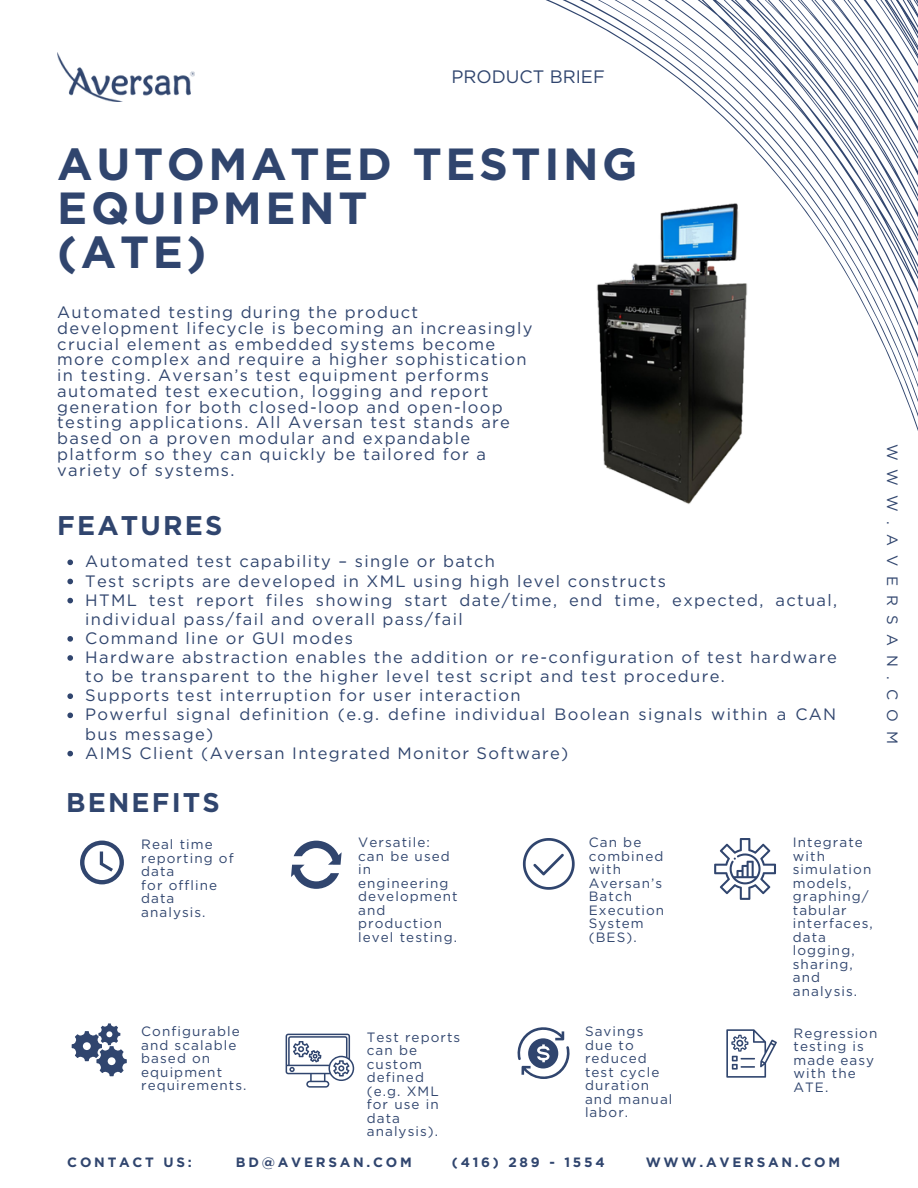
<style>
.page{position:relative;width:918px;height:1188px;background:#fff}
.page>*{position:absolute;margin:0;border:0;box-sizing:border-box;transform-origin:0 0}
.t1{font:700 45px/43.8px "Gotham";letter-spacing:.08em;color:#30456e}
.t2{font:700 27px "Gotham";letter-spacing:.08em;color:#30456e}
.t3{font:18px "Gotham";color:#30456e}
.t4{font:16.5px/15.8px "Gotham";letter-spacing:.08em;color:#30456e}
.t5{font:15px "Gotham";letter-spacing:.615em;color:#30456e}
.t6{font:13.5px/13.5px "Gotham";letter-spacing:.08em;color:#30456e}
.t7{font:700 13.5px "Gotham";letter-spacing:.205em;color:#30456e}
</style>
<div class="page">
<img style="left:57px;top:52px;width:138px;height:50px">
<svg style="left:546px;top:0;width:372px;height:431px"></svg>
<svg style="left:80px;top:841px;width:44px;height:43px"></svg>
<svg style="left:72px;top:1023px;width:55px;height:53px"></svg>
<svg style="left:291px;top:841px;width:51px;height:48px"></svg>
<svg style="left:517px;top:1027px;width:53px;height:52px"></svg>
<svg style="left:714px;top:838px;width:62px;height:62px"></svg>
<svg style="left:726px;top:1029px;width:51px;height:49px"></svg>
<svg style="left:286px;top:1034px;width:68px;height:54px"></svg>
<svg style="left:523px;top:838px;width:52px;height:52px"></svg>
<img style="left:546px;top:140px;width:265px;height:364px">
<svg style="left:67px;top:560px;width:6px;height:5px"></svg>
<svg style="left:67px;top:579px;width:6px;height:5px"></svg>
<svg style="left:67px;top:598px;width:6px;height:5px"></svg>
<svg style="left:67px;top:636px;width:6px;height:6px"></svg>
<svg style="left:67px;top:655px;width:6px;height:6px"></svg>
<svg style="left:67px;top:693px;width:6px;height:6px"></svg>
<svg style="left:67px;top:713px;width:6px;height:5px"></svg>
<svg style="left:67px;top:751px;width:6px;height:5px"></svg>
<p class="t3" style="left:451px;top:65px;width:155px">PRODUCT BRIEF</p>
<p class="t1" style="left:57px;top:142px;width:582px">AUTOMATED TESTING<br>EQUIPMENT</p>
<p class="t1" style="left:57px;top:230px;width:151px">(ATE)</p>
<p class="t4" style="left:57px;top:304px;width:477px">Automated testing during the product development lifecycle is becoming an increasingly crucial element as embedded systems become more complex and require a higher sophistication in testing. Aversan’s test equipment performs automated test execution, logging and report generation for both closed-loop and open-loop testing applications. All Aversan test stands are based on a proven modular and expandable platform so they can quickly be tailored for a variety of systems.</p>
<p class="t2" style="left:57px;top:509px;width:167px">FEATURES</p>
<p class="t4" style="left:85px;top:554px;width:411px">Automated test capability – single or batch</p>
<p class="t4" style="left:85px;top:573px;width:582px">Test scripts are developed in XML using high level constructs</p>
<p class="t4" style="left:85px;top:590px;width:753px;line-height:19.2px">HTML test report files showing start date/time, end time, expected, actual, individual pass/fail and overall pass/fail</p>
<p class="t4" style="left:85px;top:630px;width:269px">Command line or GUI modes</p>
<p class="t4" style="left:85px;top:647px;width:753px;line-height:19.2px">Hardware abstraction enables the addition or re-configuration of test hardware to be transparent to the higher level test script and test procedure.</p>
<p class="t4" style="left:85px;top:687px;width:437px">Supports test interruption for user interaction</p>
<p class="t4" style="left:85px;top:705px;width:752px;line-height:19.2px">Powerful signal definition (e.g. define individual Boolean signals within a CAN bus message)</p>
<p class="t4" style="left:85px;top:745px;width:485px">AIMS Client (Aversan Integrated Monitor Software)</p>
<p class="t2" style="left:66px;top:786px;width:155px">BENEFITS</p>
<p class="t6" style="left:141px;top:837px;width:94px">Real time reporting of data</p>
<p class="t6" style="left:141px;top:878px;width:78px">for offline data analysis.</p>
<p class="t6" style="left:358px;top:836px;width:101px">Versatile: can be used in engineering development and production level testing.</p>
<p class="t6" style="left:589px;top:836px;width:77px">Can be combined with<br>Aversan’s<br>Batch<br>Execution<br>System (BES).</p>
<p class="t6" style="left:793px;top:836px;width:80px">Integrate with simulation models, graphing/</p>
<p class="t6" style="left:793px;top:903px;width:82px">tabular interfaces, data logging,</p>
<p class="t6" style="left:793px;top:957px;width:66px">sharing, and analysis.</p>
<p class="t5" style="left:902px;top:444px;width:302px;rotate:90deg">WWW.AVERSAN.COM</p>
<p class="t6" style="left:141px;top:1024px;width:107px">Configurable and scalable based on equipment requirements.</p>
<p class="t6" style="left:367px;top:1030px;width:95px">Test reports can be custom defined (e.g. XML for use in data analysis).</p>
<p class="t6" style="left:585px;top:1024px;width:89px">Savings due to reduced test cycle duration and manual labor.</p>
<p class="t6" style="left:794px;top:1026px;width:85px">Regression testing is</p>
<p class="t6" style="left:794px;top:1053px;width:82px">made easy with the<br>ATE.</p>
<p class="t7" style="left:67px;top:1154px;width:126px">CONTACT US:</p>
<p class="t7" style="left:236px;top:1154px;width:177px">BD@AVERSAN.COM</p>
<p class="t7" style="left:452px;top:1154px;width:154px">(416) 289 - 1554</p>
<p class="t7" style="left:646px;top:1154px;width:196px">WWW.AVERSAN.COM</p>
</div>
